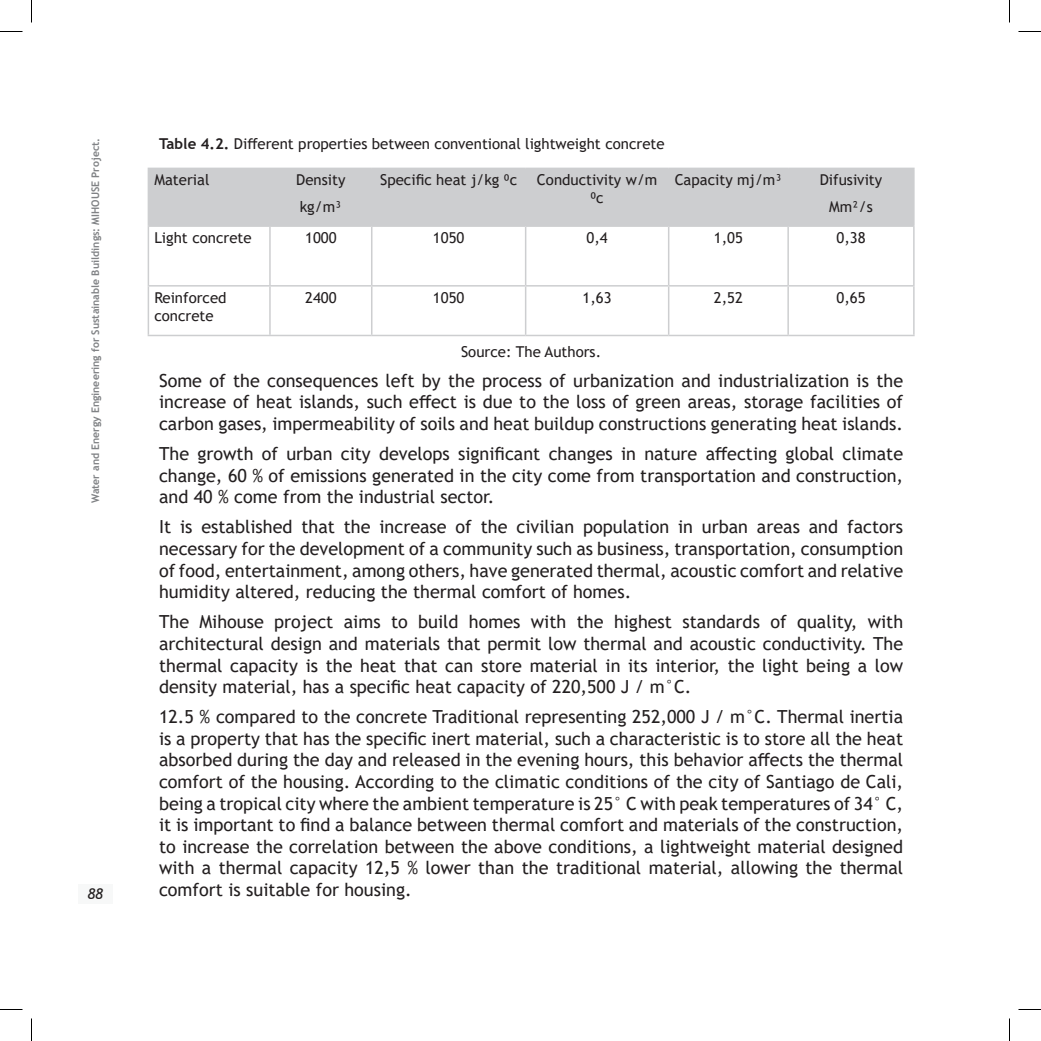
<style>
.page{position:relative;width:1041px;height:1041px;background:#fff}
.page>*{position:absolute;margin:0;border:0;box-sizing:border-box;transform-origin:0 0}
.Cuerpo{font:18px/21.6px "Trebuchet MS";color:#231f20;text-align:justify}
.tabla{font:15px/18px "Trebuchet MS";color:#231f20;text-align:center}
.source{font:15px "Trebuchet MS";color:#231f20}
.t1{font:italic 15px "Trebuchet MS";color:#231f20}
.t2{font:700 10.5px "Trebuchet MS";color:#808285}
.s1{font-weight:700}
</style>
<div class="page">
<div style="left:78px;top:884px;width:34px;height:19px;background:#f2f3f4"></div>
<div style="left:149px;top:169px;width:764px;height:56px;background:#cdced0"></div>
<hr style="left:148px;top:168px;width:122px;height:1px;background:#cdced0">
<hr style="left:148px;top:169px;width:1px;height:56px;background:#cdced0">
<hr style="left:270px;top:168px;width:102px;height:1px;background:#cdced0">
<hr style="left:269px;top:169px;width:2px;height:56px;background:#cdced0">
<hr style="left:372px;top:168px;width:154px;height:1px;background:#cdced0">
<hr style="left:371px;top:169px;width:1px;height:56px;background:#cdced0">
<hr style="left:526px;top:168px;width:143px;height:1px;background:#cdced0">
<hr style="left:525px;top:169px;width:1px;height:56px;background:#cdced0">
<hr style="left:669px;top:168px;width:119px;height:1px;background:#cdced0">
<hr style="left:668px;top:169px;width:1px;height:56px;background:#cdced0">
<hr style="left:788px;top:168px;width:127px;height:1px;background:#cdced0">
<hr style="left:787px;top:169px;width:2px;height:56px;background:#cdced0">
<hr style="left:913px;top:169px;width:2px;height:56px;background:#cdced0">
<hr style="left:148px;top:225px;width:122px;height:2px;background:#cdced0">
<hr style="left:148px;top:227px;width:1px;height:58px;background:#cdced0">
<hr style="left:270px;top:225px;width:102px;height:2px;background:#cdced0">
<hr style="left:269px;top:227px;width:2px;height:58px;background:#cdced0">
<hr style="left:372px;top:225px;width:154px;height:2px;background:#cdced0">
<hr style="left:371px;top:227px;width:1px;height:58px;background:#cdced0">
<hr style="left:526px;top:225px;width:143px;height:2px;background:#cdced0">
<hr style="left:525px;top:227px;width:1px;height:58px;background:#cdced0">
<hr style="left:669px;top:225px;width:119px;height:2px;background:#cdced0">
<hr style="left:668px;top:227px;width:1px;height:58px;background:#cdced0">
<hr style="left:788px;top:225px;width:127px;height:2px;background:#cdced0">
<hr style="left:787px;top:227px;width:2px;height:58px;background:#cdced0">
<hr style="left:913px;top:227px;width:2px;height:58px;background:#cdced0">
<hr style="left:148px;top:285px;width:122px;height:2px;background:#cdced0">
<hr style="left:148px;top:287px;width:1px;height:48px;background:#cdced0">
<hr style="left:270px;top:285px;width:102px;height:2px;background:#cdced0">
<hr style="left:269px;top:287px;width:2px;height:48px;background:#cdced0">
<hr style="left:372px;top:285px;width:154px;height:2px;background:#cdced0">
<hr style="left:371px;top:287px;width:1px;height:48px;background:#cdced0">
<hr style="left:526px;top:285px;width:143px;height:2px;background:#cdced0">
<hr style="left:525px;top:287px;width:1px;height:48px;background:#cdced0">
<hr style="left:669px;top:285px;width:119px;height:2px;background:#cdced0">
<hr style="left:668px;top:287px;width:1px;height:48px;background:#cdced0">
<hr style="left:788px;top:285px;width:127px;height:2px;background:#cdced0">
<hr style="left:787px;top:287px;width:2px;height:48px;background:#cdced0">
<hr style="left:913px;top:287px;width:2px;height:48px;background:#cdced0">
<hr style="left:148px;top:335px;width:122px;height:1px;background:#cdced0">
<hr style="left:270px;top:335px;width:102px;height:1px;background:#cdced0">
<hr style="left:372px;top:335px;width:154px;height:1px;background:#cdced0">
<hr style="left:526px;top:335px;width:143px;height:1px;background:#cdced0">
<hr style="left:669px;top:335px;width:119px;height:1px;background:#cdced0">
<hr style="left:788px;top:335px;width:127px;height:1px;background:#cdced0">
<svg style="left:0;top:31px;width:22px;height:1px"></svg>
<svg style="left:1018px;top:31px;width:23px;height:1px"></svg>
<svg style="left:0;top:1009px;width:22px;height:1px"></svg>
<svg style="left:1018px;top:1009px;width:23px;height:1px"></svg>
<svg style="left:31px;top:0;width:1px;height:23px"></svg>
<svg style="left:31px;top:1018px;width:1px;height:23px"></svg>
<svg style="left:1009px;top:0;width:1px;height:23px"></svg>
<svg style="left:1009px;top:1018px;width:1px;height:23px"></svg>
<p class="t2" style="left:89px;top:503px;width:367px;rotate:-90deg">Water and Energy Engineering for Sustainable Buildings: MIHOUSE Project.</p>
<p class="source" style="left:159px;top:134px;width:507px"><span class="s1">Table 4.2.</span> Different properties between conventional lightweight concrete</p>
<p class="tabla" style="left:380px;top:171px;width:138px">Specific heat j/kg ⁰c</p>
<p class="tabla" style="left:537px;top:171px;width:122px">Conductivity w/m<br>⁰c</p>
<p class="tabla" style="left:675px;top:171px;width:109px">Capacity mj/m³</p>
<p class="tabla" style="left:820px;top:171px;width:64px">Difusivity</p>
<p class="tabla" style="left:829px;top:198px;width:45px">Mm²/s</p>
<p class="tabla" style="left:154px;top:171px;width:57px">Material</p>
<p class="tabla" style="left:296px;top:171px;width:51px">Density</p>
<p class="tabla" style="left:300px;top:198px;width:44px">kg/m³</p>
<p class="tabla" style="left:154px;top:229px;width:99px">Light concrete</p>
<p class="tabla" style="left:305px;top:229px;width:33px">1000</p>
<p class="tabla" style="left:433px;top:229px;width:33px">1050</p>
<p class="tabla" style="left:587px;top:229px;width:23px">0,4</p>
<p class="tabla" style="left:714px;top:229px;width:31px">1,05</p>
<p class="tabla" style="left:836px;top:229px;width:31px">0,38</p>
<p class="tabla" style="left:154px;top:288px;width:74px;text-align:left">Reinforced concrete</p>
<p class="tabla" style="left:305px;top:288px;width:33px">2400</p>
<p class="tabla" style="left:433px;top:288px;width:33px">1050</p>
<p class="tabla" style="left:583px;top:288px;width:31px">1,63</p>
<p class="tabla" style="left:714px;top:288px;width:31px">2,52</p>
<p class="tabla" style="left:836px;top:288px;width:31px">0,65</p>
<p class="source" style="left:461px;top:342px;width:142px">Source: The Authors.</p>
<p class="Cuerpo" style="left:159px;top:370px;width:746px">Some of the consequences left by the process of urbanization and industrialization is the increase of heat islands, such effect is due to the loss of green areas, storage facilities of carbon gases, impermeability of soils and heat buildup constructions generating heat islands.</p>
<p class="Cuerpo" style="left:159px;top:443px;width:746px">The growth of urban city develops significant changes in nature affecting global climate change, 60 % of emissions generated in the city come from transportation and construction, and 40 % come from the industrial sector.</p>
<p class="Cuerpo" style="left:159px;top:516px;width:746px">It is established that the increase of the civilian population in urban areas and factors necessary for the development of a community such as business, transportation, consumption of food, entertainment, among others, have generated thermal, acoustic comfort and relative humidity altered, reducing the thermal comfort of homes.</p>
<p class="Cuerpo" style="left:159px;top:611px;width:746px">The Mihouse project aims to build homes with the highest standards of quality, with architectural design and materials that permit low thermal and acoustic conductivity. The thermal capacity is the heat that can store material in its interior, the light being a low density material, has a specific heat capacity of 220,500 J / m°C.</p>
<p class="Cuerpo" style="left:159px;top:706px;width:746px">12.5 % compared to the concrete Traditional representing 252,000 J / m°C. Thermal inertia is a property that has the specific inert material, such a characteristic is to store all the heat absorbed during the day and released in the evening hours, this behavior affects the thermal comfort of the housing. According to the climatic conditions of the city of Santiago de Cali, being a tropical city where the ambient temperature is 25° C with peak temperatures of 34° C, it is important to find a balance between thermal comfort and materials of the construction, to increase the correlation between the above conditions, a lightweight material designed with a thermal capacity 12,5 % lower than the traditional material, allowing the thermal comfort is suitable for housing.</p>
<p class="t1" style="left:87px;top:885px;width:17px">88</p>
</div>
